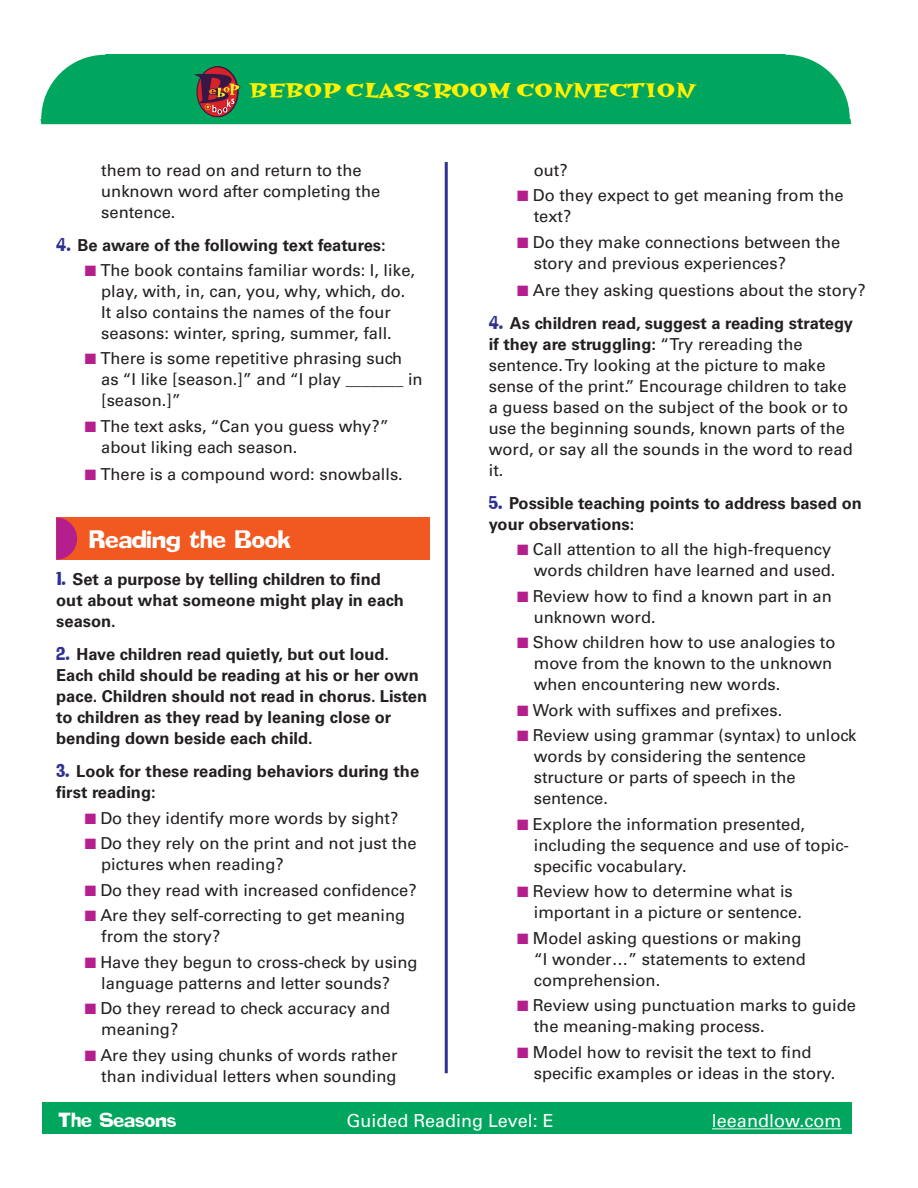
<style>
.page{position:relative;width:918px;height:1188px;background:#fff}
.page>*{position:absolute;margin:0;border:0;box-sizing:border-box;transform-origin:0 0}
.Numbered_Paragraphs{font:22.5px "Hotsy Totsy Bold Mv B";color:#fff101}
.t1{font:22.2px "Addled";color:#fff}
.t2{font:18px "Univers";color:#fff}
.t3{font:18px "Addled";color:#fff}
.Numbered_Paragraphs-2{font:16.5px/21px "Univers";color:#231f20}
.Numbered_Paragraphs-3{font:700 16.5px/21px "Univers";color:#231f20}
.Numbered_bold_text{font:700 16.5px/21px "Univers";color:#231f20}
.s1{font-family:"Addled";font-weight:400;color:#2e3092}
.s2{color:#b41e8d}
.s3{font-family:"Addled";color:#2e3092}
.s4{font-weight:700}
</style>
<div class="page">
<div style="left:40px;top:54px;width:811px;height:70px;background:#00a65d"></div>
<hr style="left:445px;top:162px;width:3px;height:911px;background:#2e3092">
<div style="left:42px;top:1102px;width:810px;height:31px;background:#00a65d"></div>
<hr style="left:712px;top:1128px;width:130px;height:1px;background:#fff">
<svg style="left:197px;top:67px;width:41px;height:50px"></svg>
<div style="left:196px;top:66px;width:42px;height:51px;border:1px solid #371745;border-radius:50%"></div>
<svg style="left:194px;top:74px;width:46px;height:40px;background:#784b43"></svg>
<div style="left:56px;top:517px;width:374px;height:43px;background:#f15921"></div>
<svg style="left:56px;top:517px;width:21px;height:43px"></svg>
<p class="Numbered_Paragraphs" style="left:249px;top:79px;width:447px">BEBOP CLASSROOM CONNECTION</p>
<p class="Numbered_Paragraphs-2" style="left:101px;top:160px;width:281px">them to read on and return to the unknown word after completing the sentence.</p>
<p class="Numbered_Paragraphs-3" style="left:56px;top:235px;width:331px"><span class="s1">4.</span> Be aware of the following text features:</p>
<p class="Numbered_Paragraphs-2" style="left:85px;top:260px;width:332px;text-align:center"><span class="s2">■</span> The book contains familiar words: I, like, play, with, in, can, you, why, which, do.<br>It also contains the names of the four seasons: winter, spring, summer, fall.</p>
<p class="Numbered_Paragraphs-2" style="left:101px;top:348px;width:323px;text-indent:-16px"><span class="s2">■</span> There is some repetitive phrasing such as “I like [season.]” and “I play _______ in [season.]”</p>
<p class="Numbered_Paragraphs-2" style="left:101px;top:415px;width:289px;text-indent:-16px"><span class="s2">■</span> The text asks, “Can you guess why?” about liking each season.</p>
<p class="Numbered_Paragraphs-2" style="left:85px;top:463px;width:320px"><span class="s2">■</span> There is a compound word: snowballs.</p>
<p class="t1" style="left:90px;top:524px;width:203px">Reading the Book</p>
<p class="Numbered_bold_text" style="left:56px;top:569px;width:349px"><span class="s1">1.</span> Set a purpose by telling children to find out about what someone might play in each season.</p>
<p class="Numbered_Paragraphs-3" style="left:56px;top:644px;width:372px"><span class="s1">2.</span> Have children read quietly, but out loud.<br>Each child should be reading at his or her own pace. Children should not read in chorus. Listen to children as they read by leaning close or bending down beside each child.</p>
<p class="Numbered_Paragraphs-3" style="left:56px;top:761px;width:364px"><span class="s1">3.</span> Look for these reading behaviors during the first reading:</p>
<p class="Numbered_Paragraphs-2" style="left:85px;top:807px;width:315px"><span class="s2">■</span> Do they identify more words by sight?</p>
<p class="Numbered_Paragraphs-2" style="left:101px;top:833px;width:317px;text-indent:-16px"><span class="s2">■</span> Do they rely on the print and not just the pictures when reading?</p>
<p class="Numbered_Paragraphs-2" style="left:85px;top:879px;width:333px"><span class="s2">■</span> Do they read with increased confidence?</p>
<p class="Numbered_Paragraphs-2" style="left:101px;top:905px;width:305px;text-indent:-16px"><span class="s2">■</span> Are they self-correcting to get meaning from the story?</p>
<p class="Numbered_Paragraphs-2" style="left:101px;top:951px;width:318px;text-indent:-16px"><span class="s2">■</span> Have they begun to cross-check by using language patterns and letter sounds?</p>
<p class="Numbered_Paragraphs-2" style="left:101px;top:998px;width:291px;text-indent:-16px"><span class="s2">■</span> Do they reread to check accuracy and meaning?</p>
<p class="Numbered_Paragraphs-2" style="left:85px;top:1044px;width:314px;text-align:right"><span class="s2">■</span> Are they using chunks of words rather than individual letters when sounding</p>
<p class="Numbered_Paragraphs-2" style="left:534px;top:160px;width:35px">out?</p>
<p class="Numbered_Paragraphs-2" style="left:534px;top:185px;width:311px;text-indent:-16px"><span class="s2">■</span> Do they expect to get meaning from the text?</p>
<p class="Numbered_Paragraphs-2" style="left:534px;top:232px;width:308px;text-indent:-16px"><span class="s2">■</span> Do they make connections between the story and previous experiences?</p>
<p class="Numbered_Paragraphs-2" style="left:517px;top:280px;width:350px"><span class="s2">■</span> Are they asking questions about the story?</p>
<p class="Numbered_Paragraphs-2" style="left:489px;top:313px;width:366px"><span class="s3">4.</span> <span class="s4">As children read, suggest a reading strategy if they are struggling:</span> “Try rereading the sentence. Try looking at the picture to make sense of the print.” Encourage children to take a guess based on the subject of the book or to use the beginning sounds, known parts of the word, or say all the sounds in the word to read it.</p>
<p class="Numbered_Paragraphs-3" style="left:489px;top:492px;width:375px"><span class="s1">5.</span> Possible teaching points to address based on your observations:</p>
<p class="Numbered_Paragraphs-2" style="left:517px;top:539px;width:320px;text-align:right"><span class="s2">■</span> Call attention to all the high-frequency words children have learned and used.</p>
<p class="Numbered_Paragraphs-2" style="left:534px;top:585px;width:300px;text-indent:-16px"><span class="s2">■</span> Review how to find a known part in an unknown word.</p>
<p class="Numbered_Paragraphs-2" style="left:534px;top:632px;width:303px;text-indent:-16px"><span class="s2">■</span> Show children how to use analogies to move from the known to the unknown when encountering new words.</p>
<p class="Numbered_Paragraphs-2" style="left:517px;top:699px;width:266px"><span class="s2">■</span> Work with suffixes and prefixes.</p>
<p class="Numbered_Paragraphs-2" style="left:534px;top:725px;width:324px;text-indent:-16px"><span class="s2">■</span> Review using grammar (syntax) to unlock words by considering the sentence structure or parts of speech in the sentence.</p>
<p class="Numbered_Paragraphs-2" style="left:534px;top:813px;width:317px;text-indent:-16px"><span class="s2">■</span> Explore the information presented, including the sequence and use of topic&shy;specific vocabulary.</p>
<p class="Numbered_Paragraphs-2" style="left:534px;top:881px;width:270px;text-indent:-16px"><span class="s2">■</span> Review how to determine what is important in a picture or sentence.</p>
<p class="Numbered_Paragraphs-2" style="left:534px;top:927px;width:274px;text-indent:-16px"><span class="s2">■</span> Model asking questions or making “I wonder…” statements to extend comprehension.</p>
<p class="Numbered_Paragraphs-2" style="left:534px;top:995px;width:324px;text-indent:-16px"><span class="s2">■</span> Review using punctuation marks to guide the meaning-making process.</p>
<p class="Numbered_Paragraphs-2" style="left:534px;top:1041px;width:303px;text-indent:-16px"><span class="s2">■</span> Model how to revisit the text to find specific examples or ideas in the story.</p>
<p class="t3" style="left:59px;top:1108px;width:120px">The Seasons</p>
<p class="t2" style="left:346px;top:1110px;width:209px">Guided Reading Level: E</p>
<p class="t2" style="left:712px;top:1110px;width:131px">leeandlow.com</p>
</div>
